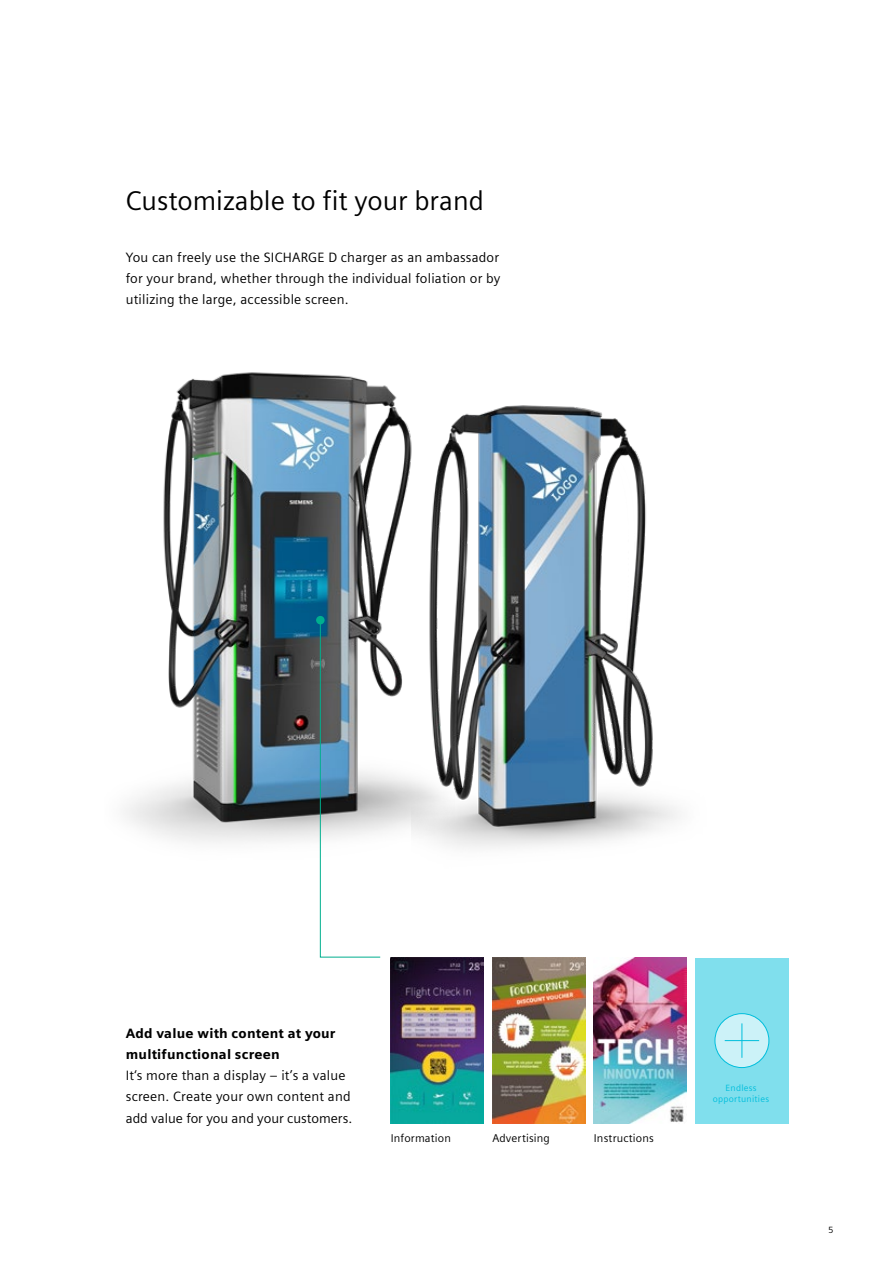
<style>
.page{position:relative;width:893px;height:1263px;background:#fff}
.page>*{position:absolute;margin:0;border:0;box-sizing:border-box;transform-origin:0 0}
.t1{font:27px "Siemens Sans";color:#000}
.t2{font:13.5px/21.3px "Siemens Sans";letter-spacing:.015em;color:#000}
.t3{font:900 13.5px/21.3px "Siemens Sans";letter-spacing:.015em;color:#000}
.t4{font:11.25px "Siemens Sans";letter-spacing:.015em;color:#000}
.t5{font:9px/11.7px "Siemens Sans";letter-spacing:.03em;color:#00bedc;text-align:center}
.t6{font:9px "Siemens Sans";color:#000}
</style>
<div class="page">
<img style="left:594px;top:957px;width:93px;height:167px">
<img style="left:492px;top:957px;width:93px;height:167px">
<img style="left:391px;top:957px;width:93px;height:167px">
<img style="left:454px;top:405px;width:225px;height:443px">
<img style="left:124px;top:372px;width:330px;height:513px">
<div style="left:695px;top:958px;width:93px;height:165px;background:#80dfed"></div>
<div style="left:715px;top:1014px;width:54px;height:53px;background:#ccf2f8;border-radius:50%"></div>
<div style="left:714px;top:1013px;width:55px;height:55px;border:1px solid #00bedc;border-radius:50%"></div>
<hr style="left:741px;top:1023px;width:1px;height:35px;background:#00bedc">
<hr style="left:725px;top:1040px;width:34px;height:1px;background:#00bedc">
<svg style="left:320px;top:618px;width:61px;height:340px"></svg>
<div style="left:316px;top:616px;width:9px;height:8px;background:#00af8e;border-radius:50%"></div>
<h1 class="t1" style="left:126px;top:180px;width:360px">Customizable to fit your brand</h1>
<p class="t2" style="left:126px;top:245px;width:376px;text-align:justify">You can freely use the SICHARGE D charger as an ambassador for your brand, whether through the individual foliation or by utilizing the large, accessible screen.</p>
<p class="t3" style="left:126px;top:1021px;width:211px">Add value with content at your multifunctional screen</p>
<p class="t2" style="left:126px;top:1064px;width:228px">It‘s more than a display – it’s a value screen. Create your own content and add value for you and your customers.</p>
<p class="t4" style="left:391px;top:1129px;width:62px">Information</p>
<p class="t4" style="left:492px;top:1129px;width:59px">Advertising</p>
<p class="t4" style="left:594px;top:1129px;width:61px">Instructions</p>
<p class="t5" style="left:713px;top:1081px;width:58px">Endless opportunities</p>
<p class="t6" style="left:829px;top:1223px;width:6px">5</p>
</div>
